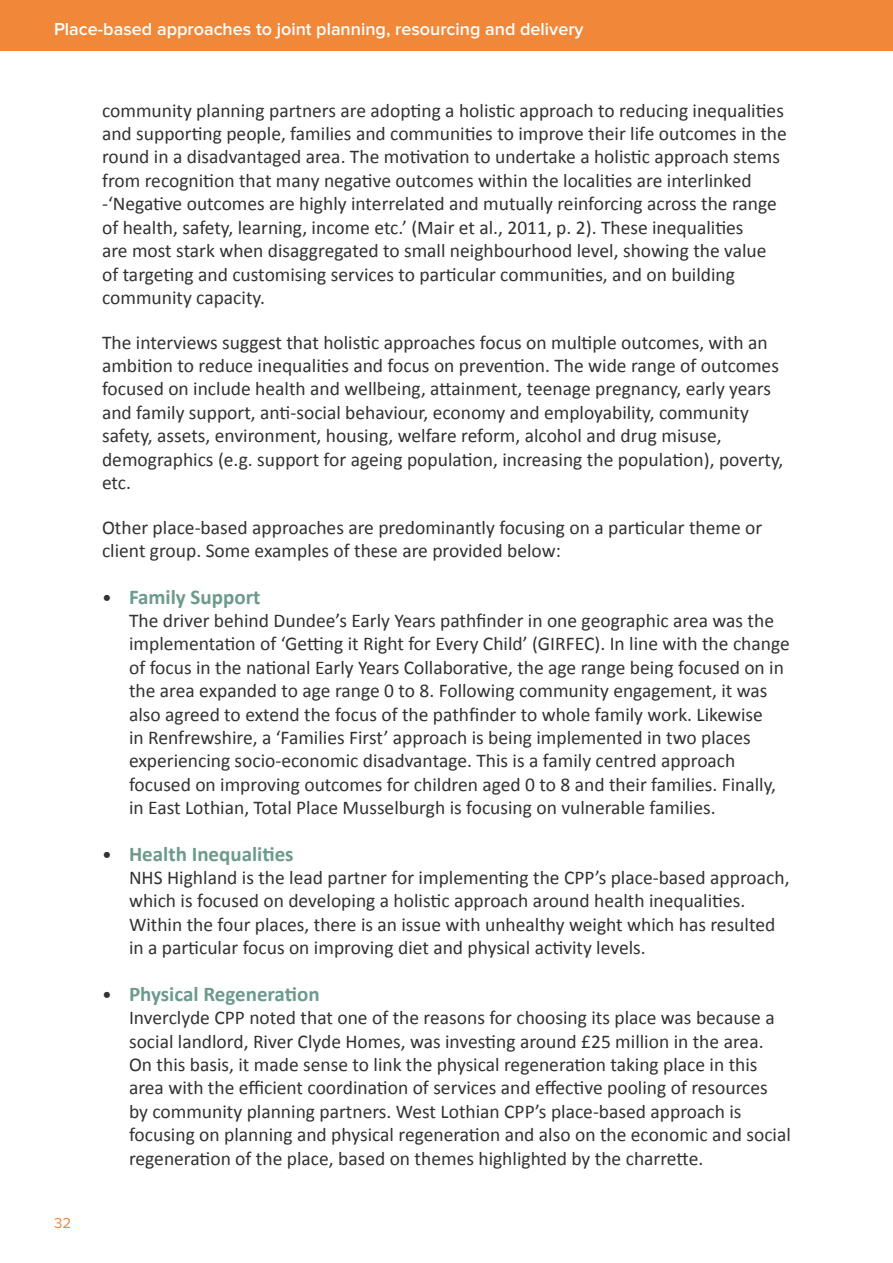
<style>
.page{position:relative;width:893px;height:1263px;background:#fff}
.page>*{position:absolute;margin:0;border:0;box-sizing:border-box;transform-origin:0 0}
.t1{font:700 21px "Calibri";color:#6c9a8d}
.t2{font:19.5px/23.4px "Calibri";color:#333232}
.t3{font:600 18px "Proxima Nova";color:#fff}
.t4{font:15px "Proxima Nova";color:#f18739}
.s1{font-weight:400;font-size:19.5px;color:#333232}
</style>
<div class="page">
<div style="left:0;top:0;width:893px;height:51px;background:#f18739"></div>
<p class="t3" style="left:54px;top:19px;width:531px">Place-based approaches to joint planning, resourcing and delivery</p>
<p class="t4" style="left:54px;top:1214px;width:19px">32</p>
<p class="t2" style="left:102px;top:99px;width:686px">community planning partners are adopting a holistic approach to reducing inequalities and supporting people, families and communities to improve their life outcomes in the round in a disadvantaged area. The motivation to undertake a holistic approach stems from recognition that many negative outcomes within the localities are interlinked -‘Negative outcomes are highly interrelated and mutually reinforcing across the range of health, safety, learning, income etc.’ (Mair et al., 2011, p. 2). These inequalities<br>are most stark when disaggregated to small neighbourhood level, showing the value of targeting and customising services to particular communities, and on building community capacity.</p>
<p class="t2" style="left:102px;top:330px;width:683px">The interviews suggest that holistic approaches focus on multiple outcomes, with an ambition to reduce inequalities and focus on prevention. The wide range of outcomes focused on include health and wellbeing, attainment, teenage pregnancy, early years and family support, anti-social behaviour, economy and employability, community safety, assets, environment, housing, welfare reform, alcohol and drug misuse, demographics (e.g. support for ageing population, increasing the population), poverty, etc.</p>
<p class="t2" style="left:102px;top:515px;width:662px">Other place-based approaches are predominantly focusing on a particular theme or client group. Some examples of these are provided below:</p>
<p class="t1" style="left:102px;top:583px;width:160px"><span class="s1">•</span> Family Support</p>
<p class="t2" style="left:129px;top:609px;width:662px">The driver behind Dundee’s Early Years pathfinder in one geographic area was the implementation of ‘Getting it Right for Every Child’ (GIRFEC). In line with the change of focus in the national Early Years Collaborative, the age range being focused on in the area expanded to age range 0 to 8. Following community engagement, it was also agreed to extend the focus of the pathfinder to whole family work. Likewise<br>in Renfrewshire, a ‘Families First’ approach is being implemented in two places experiencing socio-economic disadvantage. This is a family centred approach focused on improving outcomes for children aged 0 to 8 and their families. Finally, in East Lothian, Total Place Musselburgh is focusing on vulnerable families.</p>
<p class="t1" style="left:102px;top:840px;width:193px"><span class="s1">•</span> Health Inequalities</p>
<p class="t2" style="left:129px;top:866px;width:662px">NHS Highland is the lead partner for implementing the CPP’s place-based approach, which is focused on developing a holistic approach around health inequalities.<br>Within the four places, there is an issue with unhealthy weight which has resulted in a particular focus on improving diet and physical activity levels.</p>
<p class="t1" style="left:102px;top:980px;width:219px"><span class="s1">•</span> Physical Regeneration</p>
<p class="t2" style="left:129px;top:1006px;width:663px">Inverclyde CPP noted that one of the reasons for choosing its place was because a social landlord, River Clyde Homes, was investing around £25 million in the area.<br>On this basis, it made sense to link the physical regeneration taking place in this area with the efficient coordination of services and effective pooling of resources by community planning partners. West Lothian CPP’s place-based approach is focusing on planning and physical regeneration and also on the economic and social regeneration of the place, based on themes highlighted by the charrette.</p>
</div>
